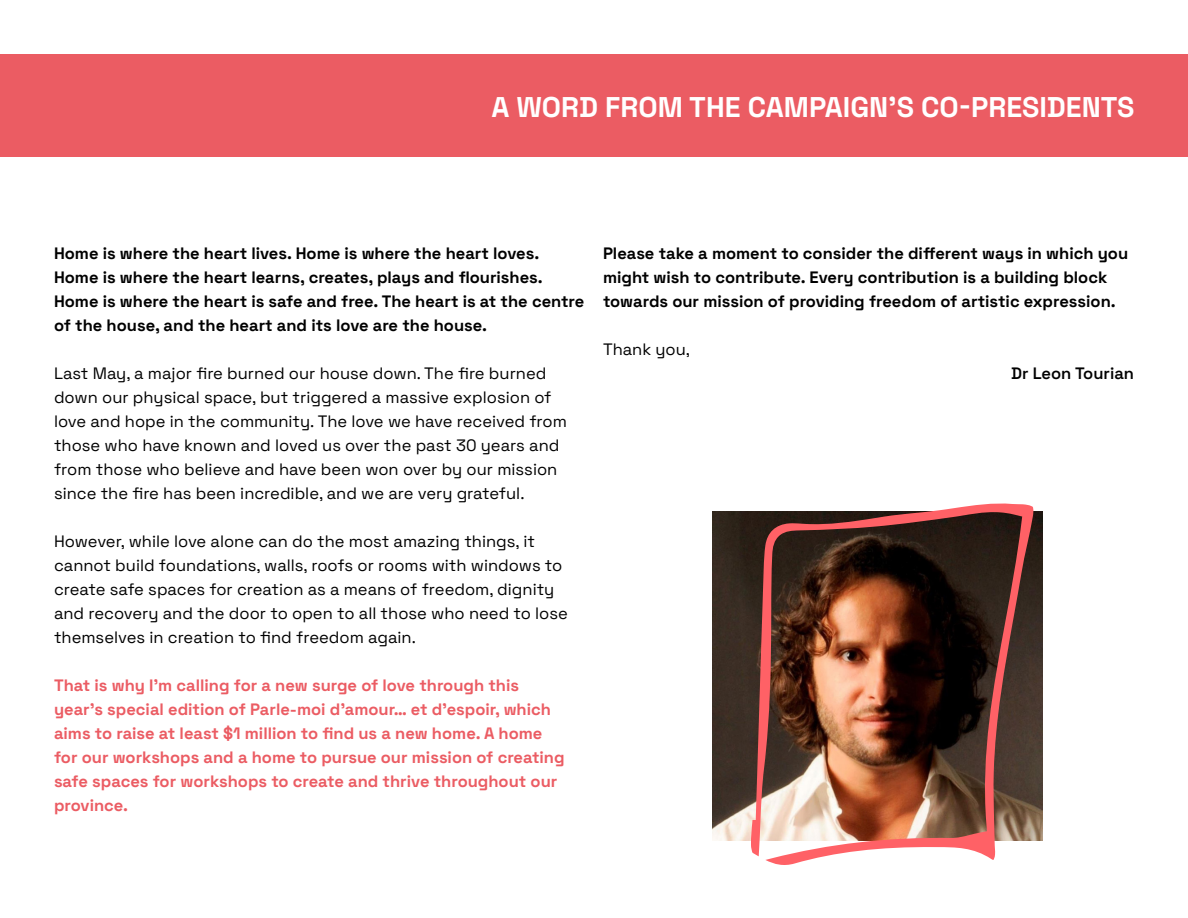
<style>
.page{position:relative;width:1188px;height:918px;background:#fff}
.page>*{position:absolute;margin:0;border:0;box-sizing:border-box;transform-origin:0 0}
.t1{font:700 28.5px "Space Grotesk";color:#fff}
.t2{font:16.5px/24px "Space Grotesk";color:#000}
.t3{font:700 16.5px/24px "Space Grotesk";color:#000}
.t4{font:700 16.5px/24px "Space Grotesk";color:#eb5c63}
.t5{font:600 16.5px "Space Grotesk";color:#000}
</style>
<div class="page">
<div style="left:0;top:54px;width:1188px;height:103px;background:#eb5c63"></div>
<img style="left:712px;top:511px;width:331px;height:329px">
<img style="left:751px;top:503px;width:283px;height:362px">
<h1 class="t1" style="left:492px;top:86px;width:644px">A WORD FROM THE CAMPAIGN’S CO-PRESIDENTS</h1>
<p class="t3" style="left:54px;top:241px;width:532px">Home is where the heart lives. Home is where the heart loves.<br>Home is where the heart learns, creates, plays and flourishes.<br>Home is where the heart is safe and free. The heart is at the centre of the house, and the heart and its love are the house.</p>
<p class="t2" style="left:54px;top:361px;width:514px">Last May, a major fire burned our house down. The fire burned down our physical space, but triggered a massive explosion of love and hope in the community. The love we have received from those who have known and loved us over the past 30 years and from those who believe and have been won over by our mission since the fire has been incredible, and we are very grateful.</p>
<p class="t2" style="left:54px;top:529px;width:515px">However, while love alone can do the most amazing things, it cannot build foundations, walls, roofs or rooms with windows to create safe spaces for creation as a means of freedom, dignity and recovery and the door to open to all those who need to lose themselves in creation to find freedom again.</p>
<p class="t4" style="left:54px;top:673px;width:512px">That is why I’m calling for a new surge of love through this year’s special edition of Parle-moi d’amour… et d’espoir, which aims to raise at least $1 million to find us a new home. A home for our workshops and a home to pursue our mission of creating safe spaces for workshops to create and thrive throughout our province.</p>
<p class="t3" style="left:603px;top:241px;width:527px">Please take a moment to consider the different ways in which you might wish to contribute. Every contribution is a building block towards our mission of providing freedom of artistic expression.</p>
<p class="t2" style="left:603px;top:337px;width:89px">Thank you,</p>
<p class="t5" style="left:1011px;top:361px;width:124px">Dr Leon Tourian</p>
</div>
